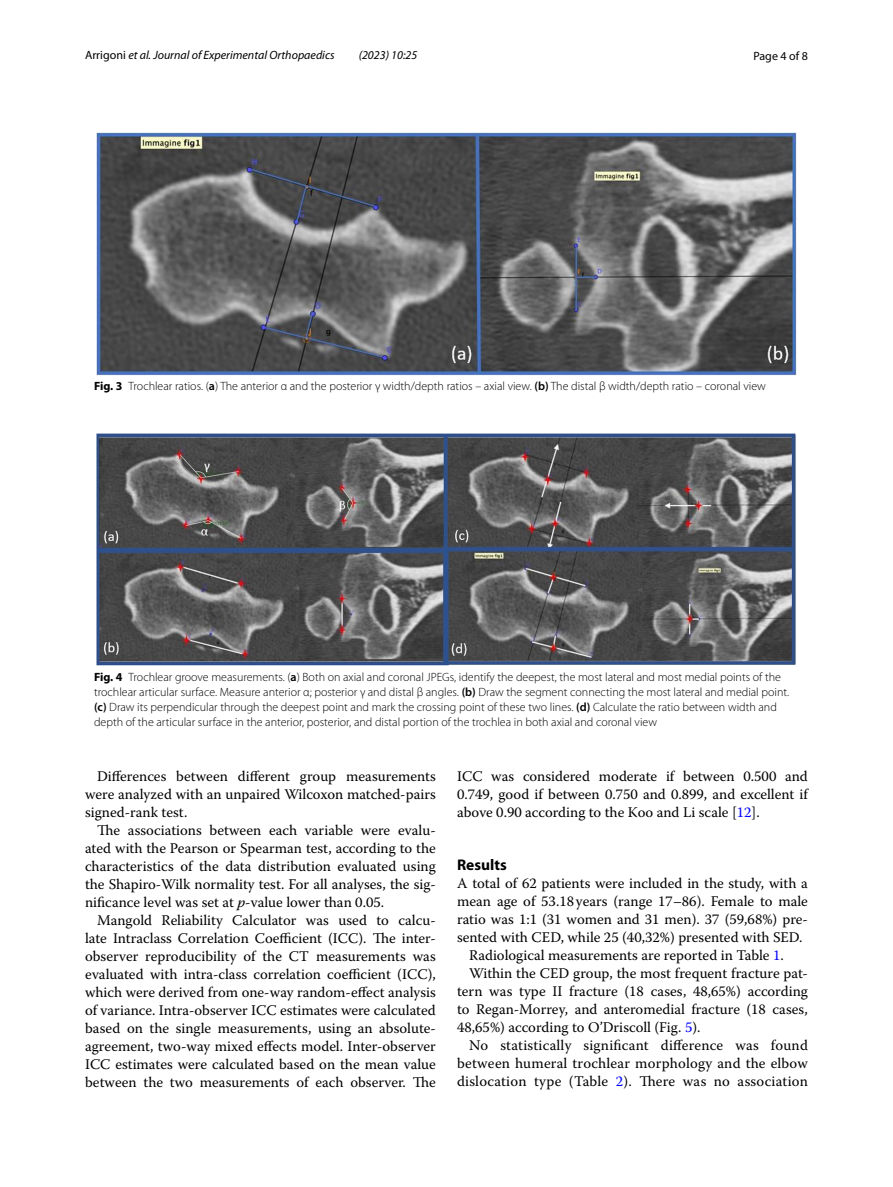
<style>
.page{position:relative;width:893px;height:1187px;background:#fff}
.page>*{position:absolute;margin:0;border:0;box-sizing:border-box;transform-origin:0 0}
.t1{font:700 15.45px "Myriad Pro";color:#000}
.t2{font:14.7px/18px "Warnock Pro";color:#000;text-align:justify}
.t3{font:300 12px/15px "Myriad Pro";color:#000}
.t4{font:italic 12px "Myriad Pro";color:#000}
.t5{font:12px "Myriad Pro";color:#000}
.s1{font-style:normal}
.s2{font-weight:700}
.s3{font-weight:600}
.s4{font-style:italic}
.s5{color:#00f}
</style>
<div class="page">
<img style="left:96px;top:133px;width:701px;height:242px">
<img style="left:96px;top:433px;width:700px;height:232px">
<p class="t4" style="left:85px;top:48px;width:251px"><span class="s1">Arrigoni</span> et al. Journal of Experimental Orthopaedics</p>
<p class="t4" style="left:359px;top:48px;width:60px">(2023) 10:25</p>
<p class="t5" style="left:753px;top:48px;width:56px">Page 4 of 8</p>
<p class="t3" style="left:94px;top:379px;width:673px"><span class="s2">Fig. 3</span> Trochlear ratios. (<span class="s3">a</span>) The anterior α and the posterior γ width/depth ratios – axial view. <span class="s3">(b)</span> The distal β width/depth ratio – coronal view</p>
<p class="t3" style="left:94px;top:669px;width:697px"><span class="s2">Fig. 4</span> Trochlear groove measurements. (<span class="s3">a</span>) Both on axial and coronal JPEGs, identify the deepest, the most lateral and most medial points of the trochlear articular surface. Measure anterior α; posterior γ and distal β angles. <span class="s3">(b)</span> Draw the segment connecting the most lateral and medial point. <span class="s3">(c)</span> Draw its perpendicular through the deepest point and mark the crossing point of these two lines. <span class="s3">(d)</span> Calculate the ratio between width and depth of the articular surface in the anterior, posterior, and distal portion of the trochlea in both axial and coronal view</p>
<p class="t2" style="left:85px;top:766px;width:352px;text-indent:12px">Differences between different group measurements were analyzed with an unpaired Wilcoxon matched-pairs signed-rank test.</p>
<p class="t2" style="left:85px;top:820px;width:352px;text-indent:12px">The associations between each variable were evalu&shy;ated with the Pearson or Spearman test, according to the characteristics of the data distribution evaluated using the Shapiro-Wilk normality test. For all analyses, the sig&shy;nificance level was set at <span class="s4">p</span>-value lower than 0.05.</p>
<p class="t2" style="left:85px;top:910px;width:352px;text-indent:12px">Mangold Reliability Calculator was used to calcu&shy;late Intraclass Correlation Coefficient (ICC). The inter&shy;observer reproducibility of the CT measurements was evaluated with intra-class correlation coefficient (ICC), which were derived from one-way random-effect analysis of variance. Intra-observer ICC estimates were calculated based on the single measurements, using an absolute&shy;agreement, two-way mixed effects model. Inter-observer ICC estimates were calculated based on the mean value between the two measurements of each observer. The</p>
<p class="t2" style="left:457px;top:766px;width:352px">ICC was considered moderate if between 0.500 and 0.749, good if between 0.750 and 0.899, and excellent if above 0.90 according to the Koo and Li scale [<span class="s5">12</span>].</p>
<p class="t1" style="left:457px;top:854px;width:51px">Results</p>
<p class="t2" style="left:457px;top:874px;width:352px">A total of 62 patients were included in the study, with a</p>
<p class="t2" style="left:457px;top:892px;width:352px">mean age of 53.18years (range 17–86). Female to male</p>
<p class="t2" style="left:457px;top:910px;width:352px">ratio was 1:1 (31 women and 31 men). 37 (59,68%) pre-</p>
<p class="t2" style="left:457px;top:928px;width:347px">sented with CED, while 25 (40,32%) presented with SED.</p>
<p class="t2" style="left:469px;top:946px;width:316px">Radiological measurements are reported in Table <span class="s5">1</span>.</p>
<p class="t2" style="left:469px;top:964px;width:340px">Within the CED group, the most frequent fracture pat-</p>
<p class="t2" style="left:457px;top:982px;width:352px">tern was type II fracture (18 cases, 48,65%) according</p>
<p class="t2" style="left:457px;top:1000px;width:352px">to Regan-Morrey, and anteromedial fracture (18 cases,</p>
<p class="t2" style="left:457px;top:1018px;width:245px">48,65%) according to O’Driscoll (Fig. <span class="s5">5</span>).</p>
<p class="t2" style="left:469px;top:1036px;width:340px">No statistically significant difference was found</p>
<p class="t2" style="left:457px;top:1054px;width:352px">between humeral trochlear morphology and the elbow</p>
<p class="t2" style="left:457px;top:1072px;width:352px">dislocation type (Table <span class="s5">2</span>). There was no association</p>
</div>
